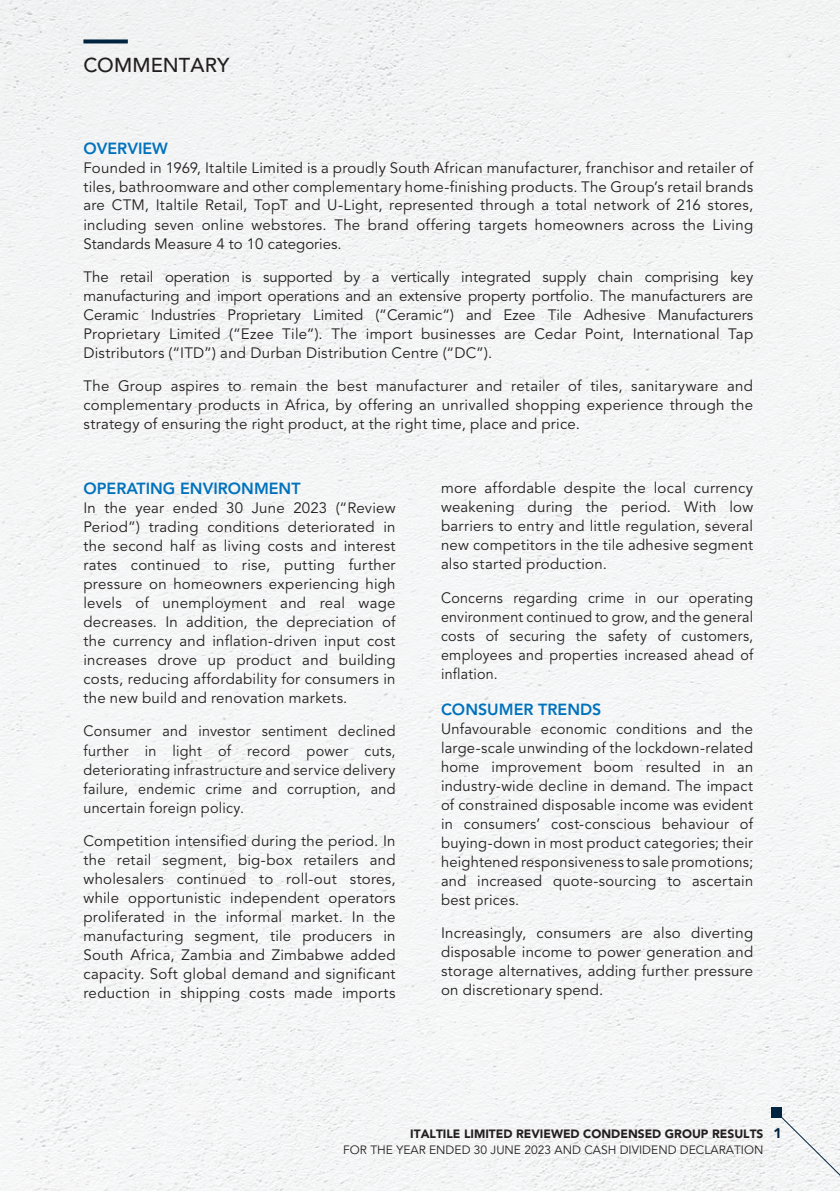
<style>
.page{position:relative;width:840px;height:1191px;background:#fff}
.page>*{position:absolute;margin:0;border:0;box-sizing:border-box;transform-origin:0 0}
.page_heads{font:500 20px "Avenir LT Std";letter-spacing:.005em;color:#231f20}
.level_1{font:800 16px "Avenir LT Std";color:#0072bc}
.page_heads-2{font:800 16px "Avenir LT Std";color:#0072bc}
.body_copy{font:15px/19px "Avenir LT Std";letter-spacing:.015em;color:#231f20;text-align:justify}
.page_heads-3{font:15px/19px "Avenir LT Std";letter-spacing:.015em;color:#231f20;text-align:justify}
.body_copy-2{font:15px/19px "Avenir LT Std";letter-spacing:.015em;color:#231f20;text-align:justify;scale:.96 1}
.body_copy-3{font:15px/19px "Avenir LT Std";letter-spacing:.015em;color:#231f20;text-align:justify;scale:.95 1}
.navi_2022{font:900 14px "Avenir";color:#00243f}
.t1{font:12px/16px "Avenir LT Std";color:#231f20;text-align:right}
.s1{font-weight:900}
</style>
<div class="page">
<div style="left:0;top:0;width:839px;height:1190px;background:#f4f5f5"></div>
<svg style="left:83px;top:39px;width:45px;height:4px"></svg>
<svg style="left:771px;top:1106px;width:69px;height:85px"></svg>
<p class="page_heads" style="left:83px;top:53px;width:147px">COMMENTARY</p>
<p class="page_heads-2" style="left:83px;top:139px;width:86px">OVERVIEW</p>
<p class="page_heads-3" style="left:83px;top:159px;width:670px">Founded in 1969, Italtile Limited is a proudly South African manufacturer, franchisor and retailer of tiles, bathroomware and other complementary home-finishing products. The Group’s retail brands are CTM, Italtile Retail, TopT and U-Light, represented through a total network of 216 stores, including seven online webstores. The brand offering targets homeowners across the Living Standards Measure 4 to 10 categories.</p>
<p class="page_heads-3" style="left:83px;top:268px;width:671px">The retail operation is supported by a vertically integrated supply chain comprising key manufacturing and import operations and an extensive property portfolio. The manufacturers are Ceramic Industries Proprietary Limited (“Ceramic”) and Ezee Tile Adhesive Manufacturers Proprietary Limited (“Ezee Tile”). The import businesses are Cedar Point, International Tap Distributors (“ITD”) and Durban Distribution Centre (“DC”).</p>
<p class="page_heads-3" style="left:83px;top:377px;width:670px">The Group aspires to remain the best manufacturer and retailer of tiles, sanitaryware and complementary products in Africa, by offering an unrivalled shopping experience through the strategy of ensuring the right product, at the right time, place and price.</p>
<p class="level_1" style="left:83px;top:479px;width:218px">OPERATING ENVIRONMENT</p>
<p class="body_copy" style="left:83px;top:499px;width:313px">In the year ended 30 June 2023 (“Review Period”) trading conditions deteriorated in the second half as living costs and interest rates continued to rise, putting further pressure on homeowners experiencing high levels of unemployment and real wage decreases. In addition, the depreciation of the currency and inflation-driven input cost increases drove up product and building costs, reducing affordability for consumers in the new build and renovation markets.</p>
<p class="body_copy-2" style="left:83px;top:722px;width:326px">Consumer and investor sentiment declined further in light of record power cuts, deteriorating infrastructure and service delivery failure, endemic crime and corruption, and uncertain foreign policy.</p>
<p class="body_copy" style="left:83px;top:831px;width:313px">Competition intensified during the period. In the retail segment, big-box retailers and wholesalers continued to roll-out stores, while opportunistic independent operators proliferated in the informal market. In the manufacturing segment, tile producers in South Africa, Zambia and Zimbabwe added capacity. Soft global demand and significant reduction in shipping costs made imports</p>
<p class="body_copy" style="left:441px;top:479px;width:313px">more affordable despite the local currency weakening during the period. With low barriers to entry and little regulation, several new competitors in the tile adhesive segment also started production.</p>
<p class="body_copy-3" style="left:441px;top:588px;width:330px">Concerns regarding crime in our operating environment continued to grow, and the general costs of securing the safety of customers, employees and properties increased ahead of inflation.</p>
<p class="level_1" style="left:441px;top:699px;width:162px">CONSUMER TRENDS</p>
<p class="body_copy" style="left:441px;top:719px;width:313px">Unfavourable economic conditions and the large-scale unwinding of the lockdown-related home improvement boom resulted in an industry-wide decline in demand. The impact of constrained disposable income was evident in consumers’ cost-conscious behaviour of buying-down in most product categories; their heightened responsiveness to sale promotions; and increased quote-sourcing to ascertain best prices.</p>
<p class="body_copy" style="left:441px;top:923px;width:313px">Increasingly, consumers are also diverting disposable income to power generation and storage alternatives, adding further pressure on discretionary spend.</p>
<p class="t1" style="left:343px;top:1125px;width:421px"><span class="s1">ITALTILE LIMITED REVIEWED CONDENSED GROUP RESULTS<br></span>FOR THE YEAR ENDED 30 JUNE 2023 AND CASH DIVIDEND DECLARATION</p>
<p class="navi_2022" style="left:773px;top:1120px;width:10px">1</p>
</div>
